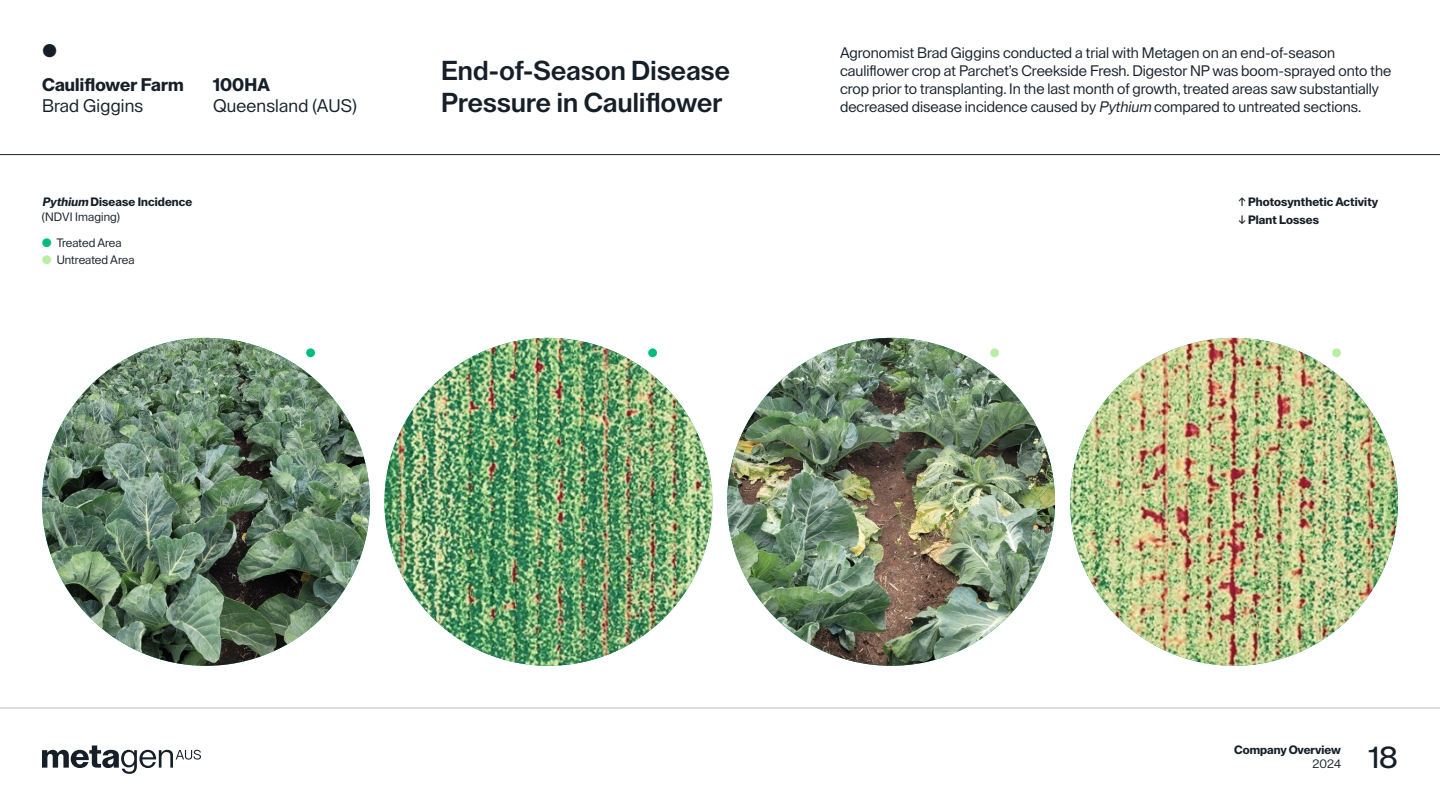
<style>
.page{position:relative;width:1440px;height:810px;background:#fff}
.page>*{position:absolute;margin:0;border:0;box-sizing:border-box;transform-origin:0 0}
.t1{font:500 30px "Lay Grotesk";color:#161f28}
.t2{font:600 27px/32.4px "Lay Grotesk";letter-spacing:.01em;color:#161f28}
.t3{font:18px "Lay Grotesk";letter-spacing:.01em;color:#161f28}
.t4{font:700 18px "Lay Grotesk";letter-spacing:.01em;color:#161f28}
.t5{font:15px/18px "Lay Grotesk";color:#161f28}
.t6{font:700 12px/14.4px "Lay Grotesk";letter-spacing:.01em;color:#161f28}
.t7{font:12px "Lay Grotesk";color:#161f28}
.s1{font-style:italic}
.s2{font-weight:400}
.s3{color:#00bb7e}
.s4{color:#b9efa3}
.s5{font-weight:500}
</style>
<div class="page">
<svg style="left:42px;top:746px;width:159px;height:28px"></svg>
<hr style="left:0;top:708px;width:1440px;height:1px;background:#b9bcbe">
<hr style="left:0;top:154px;width:1440px;height:1px;background:#161f28">
<img style="left:1070px;top:338px;width:328px;height:328px;border-radius:164px">
<img style="left:727px;top:338px;width:328px;height:328px;border-radius:164px">
<img style="left:384px;top:338px;width:328px;height:328px;border-radius:164px">
<img style="left:42px;top:338px;width:328px;height:328px;border-radius:164px">
<div style="left:306px;top:348px;width:9px;height:9px;background:#00bb7e;border-radius:50%"></div>
<div style="left:990px;top:348px;width:9px;height:9px;background:#b9efa3;border-radius:50%"></div>
<div style="left:648px;top:348px;width:9px;height:9px;background:#00bb7e;border-radius:50%"></div>
<div style="left:1332px;top:348px;width:9px;height:9px;background:#b9efa3;border-radius:50%"></div>
<p class="t3" style="left:42px;top:40px;width:17px">●</p>
<p class="t4" style="left:42px;top:74px;width:143px">Cauliflower Farm</p>
<p class="t3" style="left:42px;top:95px;width:103px">Brad Giggins</p>
<p class="t4" style="left:213px;top:74px;width:59px">100HA</p>
<p class="t3" style="left:213px;top:95px;width:145px">Queensland (AUS)</p>
<p class="t6" style="left:42px;top:195px;width:152px"><span class="s1">Pythium</span> Disease Incidence <span class="s2">(NDVI Imaging)</span></p>
<p class="t7" style="left:42px;top:236px;width:81px"><span class="s3">●</span> Treated Area</p>
<p class="t7" style="left:42px;top:253px;width:94px"><span class="s4">●</span> Untreated Area</p>
<h2 class="t2" style="left:441px;top:54px;width:291px">End-of-Season Disease<br>Pressure in Cauliflower</h2>
<p class="t5" style="left:840px;top:44px;width:553px">Agronomist Brad Giggins conducted a trial with Metagen on an end-of-season cauliflower crop at Parchet’s Creekside Fresh. Digestor NP was boom-sprayed onto the crop prior to transplanting. In the last month of growth, treated areas saw substantially decreased disease incidence caused by <span class="s1">Pythium</span> compared to untreated sections.</p>
<p class="t6" style="left:1239px;top:193px;width:141px;line-height:17.4px"><span class="s5">↑</span> Photosynthetic Activity <span class="s5">↓</span> Plant Losses</p>
<p class="t6" style="left:1234px;top:742px;width:108px">Company Overview</p>
<p class="t7" style="left:1313px;top:757px;width:30px">2024</p>
<h1 class="t1" style="left:1369px;top:740px;width:31px">18</h1>
</div>
